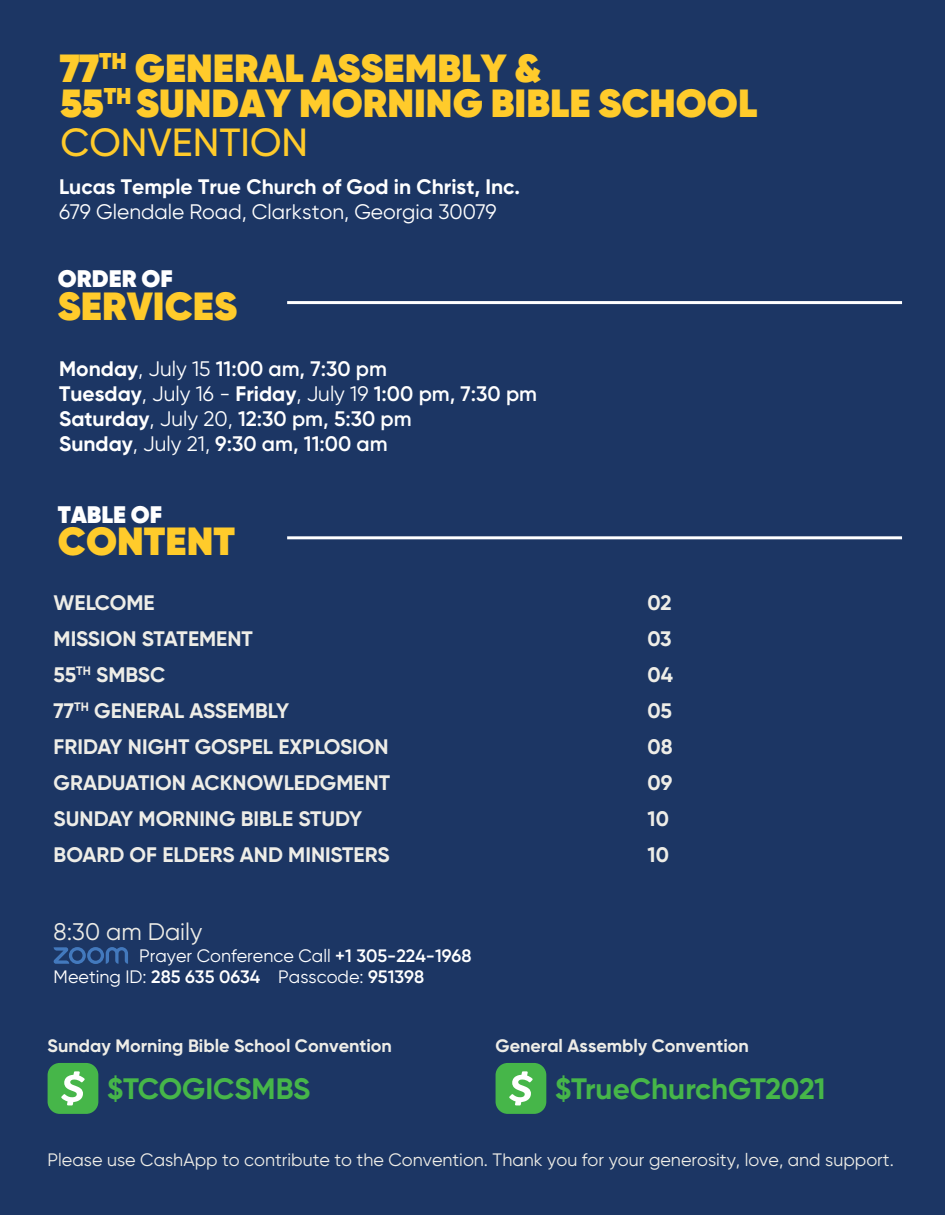
<style>
.page{position:relative;width:945px;height:1215px;background:#1c3664}
.page>*{position:absolute;margin:0;border:0;box-sizing:border-box;transform-origin:0 0}
.t1{font:800 39.3px/36.6px "Gilroy";color:#ffcb2b}
.t2{font:700 29.55px "Gilroy";letter-spacing:-.005em;color:#46b649}
.t3{font:800 24px "Gilroy";color:#fff}
.t4{font:24px "Gilroy";color:#eeede7}
.t5{font:700 21px "Gilroy";color:#eeede7}
.t6{font:600 21px/25.2px "Gilroy";color:#fff}
.t7{font:700 21px "Gilroy";color:#fff}
.t8{font:21px "Gilroy";color:#fff}
.t9{font:18px "Gilroy";color:#eeede7}
.t10{font:18px/21.6px "Gilroy";color:#fff}
.t11{font:700 18px "Gilroy";color:#eeede7}
.s1{font-weight:500}
.s2{font-weight:700}
.s3{font-weight:400}
.s4{font-weight:600}
</style>
<div class="page">
<div style="left:496px;top:1063px;width:50px;height:51px;background:#46b649;border-radius:12px"></div>
<svg style="left:509px;top:1071px;width:24px;height:34px"></svg>
<hr style="left:287px;top:536px;width:615px;height:3px;background:#fff">
<svg style="left:53px;top:947px;width:75px;height:17px"></svg>
<hr style="left:287px;top:301px;width:615px;height:3px;background:#fff">
<div style="left:48px;top:1063px;width:50px;height:51px;background:#46b649;border-radius:12px"></div>
<svg style="left:61px;top:1071px;width:24px;height:34px"></svg>
<h1 class="t1" style="left:61px;top:50px;width:698px">77<sup>TH</sup> GENERAL ASSEMBLY &amp;<br>55<sup>TH</sup> SUNDAY MORNING BIBLE SCHOOL<br><span class="s1">CONVENTION</span></h1>
<p class="t7" style="left:59px;top:173px;width:462px">Lucas Temple True Church of God in Christ, Inc.</p>
<p class="t8" style="left:59px;top:199px;width:439px">679 Glendale Road, Clarkston, Georgia 30079</p>
<p class="t3" style="left:58px;top:264px;width:116px">ORDER OF</p>
<h1 class="t1" style="left:58px;top:288px;width:181px">SERVICES</h1>
<p class="t6" style="left:59px;top:356px;width:480px"><span class="s2">Monday</span><span class="s3">, July 15</span> 11:00 am, 7:30 pm<br><span class="s2">Tuesday</span><span class="s3">, July 16 -</span> <span class="s2">Friday</span><span class="s3">, July 19</span> 1:00 pm, 7:30 pm <span class="s2">Saturday</span><span class="s3">, July 20,</span> 12:30 pm, 5:30 pm<br><span class="s2">Sunday</span><span class="s3">, July 21,</span> 9:30 am, 11:00 am</p>
<p class="t3" style="left:58px;top:499px;width:106px">TABLE OF</p>
<h1 class="t1" style="left:58px;top:523px;width:179px">CONTENT</h1>
<p class="t5" style="left:54px;top:589px;width:103px">WELCOME</p>
<p class="t5" style="left:648px;top:589px;width:26px">02</p>
<p class="t5" style="left:54px;top:625px;width:201px">MISSION STATEMENT</p>
<p class="t5" style="left:648px;top:625px;width:26px">03</p>
<p class="t5" style="left:54px;top:661px;width:113px">55<sup>TH</sup> SMBSC</p>
<p class="t5" style="left:648px;top:661px;width:27px">04</p>
<p class="t5" style="left:54px;top:697px;width:237px">77<sup>TH</sup> GENERAL ASSEMBLY</p>
<p class="t5" style="left:648px;top:697px;width:26px">05</p>
<p class="t5" style="left:54px;top:733px;width:336px">FRIDAY NIGHT GOSPEL EXPLOSION</p>
<p class="t5" style="left:648px;top:733px;width:27px">08</p>
<p class="t5" style="left:54px;top:769px;width:338px">GRADUATION ACKNOWLEDGMENT</p>
<p class="t5" style="left:648px;top:769px;width:26px">09</p>
<p class="t5" style="left:54px;top:805px;width:310px">SUNDAY MORNING BIBLE STUDY</p>
<p class="t5" style="left:648px;top:805px;width:23px">10</p>
<p class="t5" style="left:54px;top:841px;width:338px">BOARD OF ELDERS AND MINISTERS</p>
<p class="t5" style="left:648px;top:841px;width:23px">10</p>
<p class="t4" style="left:54px;top:917px;width:150px">8:30 am Daily</p>
<p class="t10" style="left:54px;top:944px;width:419px;text-indent:86px">Prayer Conference Call <span class="s4">+1 305-224-1968<br></span>Meeting ID: <span class="s4">285 635 0634</span> Passcode: <span class="s4">951398</span></p>
<p class="t11" style="left:48px;top:1035px;width:346px">Sunday Morning Bible School Convention</p>
<p class="t11" style="left:496px;top:1035px;width:255px">General Assembly Convention</p>
<h2 class="t2" style="left:107px;top:1070px;width:205px">$TCOGICSMBS</h2>
<h2 class="t2" style="left:555px;top:1070px;width:272px">$TrueChurchGT2021</h2>
<p class="t9" style="left:48px;top:1149px;width:848px">Please use CashApp to contribute to the Convention. Thank you for your generosity, love, and support.</p>
</div>
